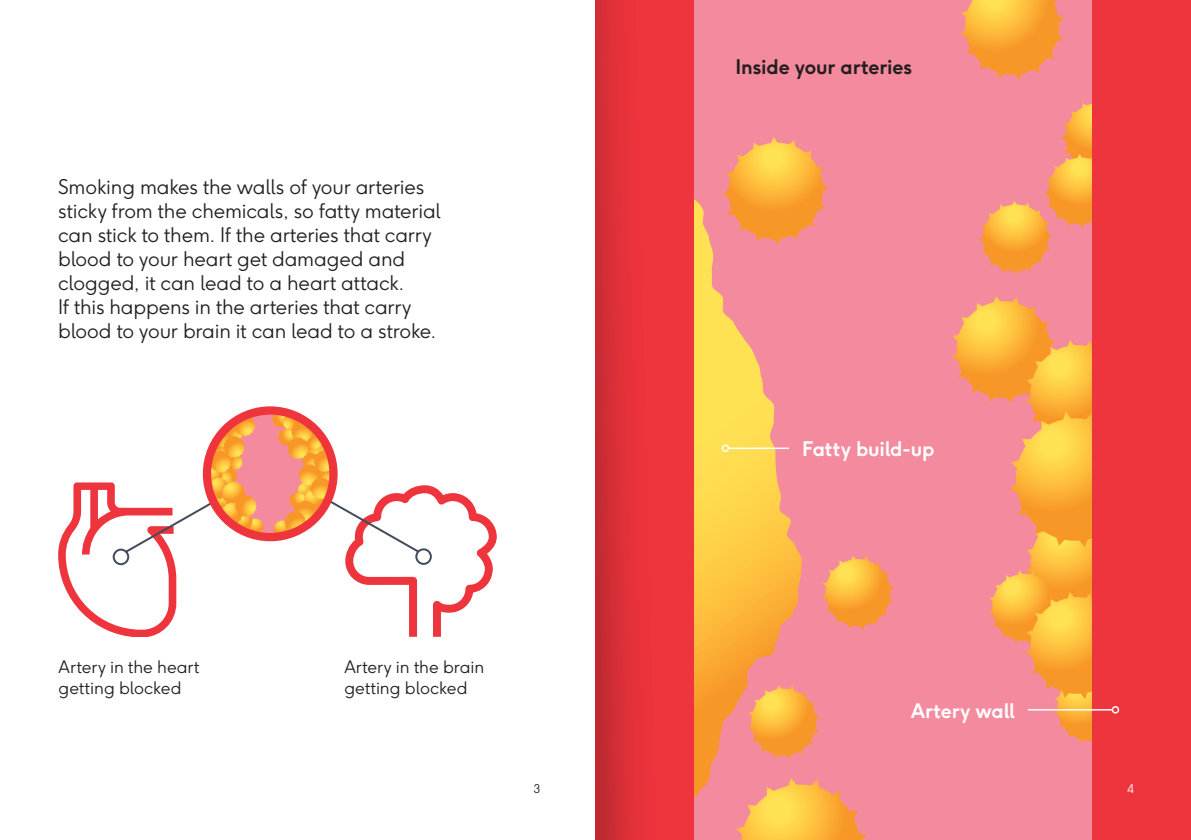
<style>
.page{position:relative;width:1191px;height:840px;background:#fff}
.page>*{position:absolute;margin:0;border:0;box-sizing:border-box;transform-origin:0 0}
.t1{font:300 20px/24px "F37 Ginger";letter-spacing:-.005em;color:#231f20}
.t2{font:700 20px "F37 Ginger";letter-spacing:-.005em;color:#fff}
.t3{font:700 20px "F37 Ginger";letter-spacing:-.01em;color:#231f20}
.t4{font:300 17px/20.4px "F37 Ginger";color:#231f20}
.t5{font:300 12px "F37 Ginger";color:#231f20}
.t6{font:300 12px "F37 Ginger";color:#fff}
</style>
<div class="page">
<div style="left:206px;top:409px;width:128px;height:129px;background:#f48a9d;border-radius:50%"></div>
<svg style="left:272px;top:410px;width:225px;height:226px"></svg>
<svg style="left:58px;top:415px;width:206px;height:221px"></svg>
<div style="left:203px;top:406px;width:134px;height:135px;border:8px solid #ee343d;border-radius:50%"></div>
<div style="left:114px;top:549px;width:14px;height:15px;background:#fff;border-radius:50%"></div>
<div style="left:113px;top:548px;width:16px;height:17px;border:2px solid #404b5c;border-radius:50%"></div>
<div style="left:416px;top:549px;width:15px;height:14px;background:#fff;border-radius:50%"></div>
<div style="left:415px;top:548px;width:17px;height:16px;border:2px solid #404b5c;border-radius:50%"></div>
<div style="left:595px;top:0;width:596px;height:839px;background:#f48a9d"></div>
<svg style="left:694px;top:199px;width:108px;height:599px"></svg>
<svg style="left:960px;top:0;width:104px;height:80px"></svg>
<svg style="left:723px;top:137px;width:105px;height:107px"></svg>
<svg style="left:736px;top:777px;width:130px;height:62px"></svg>
<hr style="left:728px;top:447px;width:61px;height:2px;background:#fff">
<div style="left:721px;top:444px;width:8px;height:8px;border:2px solid #fff;border-radius:50%"></div>
<svg style="left:979px;top:103px;width:113px;height:172px"></svg>
<svg style="left:822px;top:556px;width:72px;height:73px"></svg>
<svg style="left:748px;top:684px;width:71px;height:74px"></svg>
<div style="left:595px;top:0;width:99px;height:839px;background:#ee343d"></div>
<svg style="left:952px;top:296px;width:140px;height:447px"></svg>
<div style="left:1092px;top:0;width:99px;height:839px;background:#ee343d"></div>
<hr style="left:1027px;top:708px;width:85px;height:2px;background:#fff">
<div style="left:1111px;top:705px;width:8px;height:8px;border:2px solid #fff;border-radius:50%"></div>
<svg style="left:595px;top:0;width:40px;height:839px"></svg>
<p class="t1" style="left:58px;top:174px;width:384px">Smoking makes the walls of your arteries sticky from the chemicals, so fatty material can stick to them. If the arteries that carry blood to your heart get damaged and clogged, it can lead to a heart attack.<br>If this happens in the arteries that carry blood to your brain it can lead to a stroke.</p>
<p class="t3" style="left:735px;top:54px;width:178px">Inside your arteries</p>
<p class="t2" style="left:802px;top:435px;width:134px">Fatty build-up</p>
<p class="t4" style="left:59px;top:656px;width:142px">Artery in the heart getting blocked</p>
<p class="t4" style="left:344px;top:656px;width:141px">Artery in the brain getting blocked</p>
<p class="t2" style="left:910px;top:697px;width:106px">Artery wall</p>
<p class="t5" style="left:533px;top:780px;width:8px">3</p>
<p class="t6" style="left:1127px;top:780px;width:8px">4</p>
</div>
